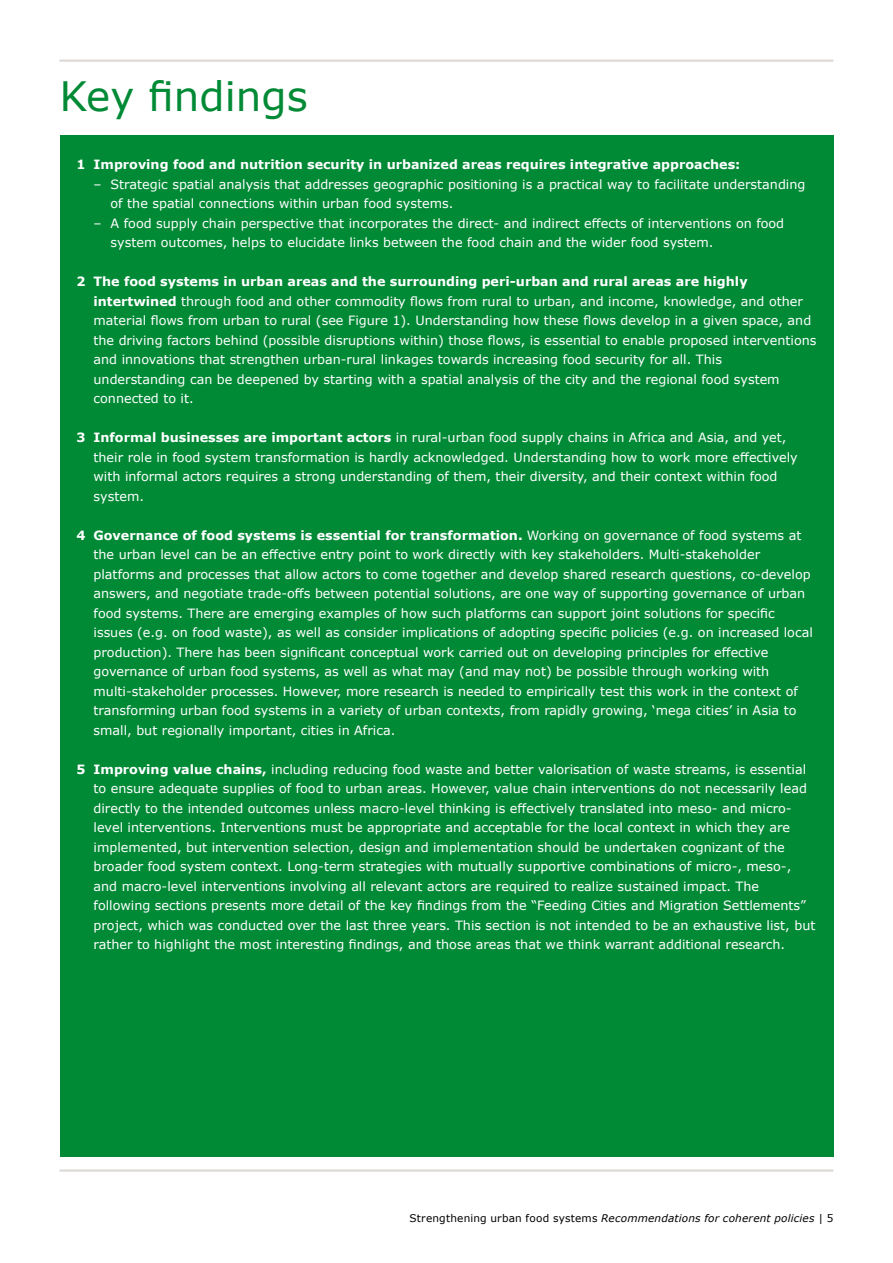
<style>
.page{position:relative;width:893px;height:1263px;background:#fff}
.page>*{position:absolute;margin:0;border:0;box-sizing:border-box;transform-origin:0 0}
.H1_Kop{font:40.5px "Verdana";color:#008a36}
.t1{font:12.75px/19.5px "Verdana";color:#fff}
.t2{font:700 12.75px "Verdana";color:#fff}
.t3{font:italic 10.5px "Verdana";letter-spacing:.015em;color:#000}
.s1{font-weight:700}
.s2{font-style:normal}
</style>
<div class="page">
<div style="left:60px;top:135px;width:773px;height:1022px;background:#008a36"></div>
<hr style="left:60px;top:60px;width:773px;height:2px;background:#dedad6">
<hr style="left:60px;top:1169px;width:773px;height:3px;background:#dedad6">
<h1 class="H1_Kop" style="left:60px;top:68px;width:250px">Key findings</h1>
<p class="t2" style="left:77px;top:155px;width:665px">1 Improving food and nutrition security in urbanized areas requires integrative approaches:</p>
<p class="t1" style="left:111px;top:174px;width:696px;text-indent:-17px">– Strategic spatial analysis that addresses geographic positioning is a practical way to facilitate understanding of the spatial connections within urban food systems.</p>
<p class="t1" style="left:111px;top:213px;width:675px;text-indent:-17px">– A food supply chain perspective that incorporates the direct- and indirect effects of interventions on food system outcomes, helps to elucidate links between the food chain and the wider food system.</p>
<p class="t1" style="left:94px;top:272px;width:724px;text-indent:-17px"><span class="s1">2 The food systems in urban areas and the surrounding peri-urban and rural areas are highly intertwined</span> through food and other commodity flows from rural to urban, and income, knowledge, and other material flows from urban to rural (see Figure 1). Understanding how these flows develop in a given space, and the driving factors behind (possible disruptions within) those flows, is essential to enable proposed interventions and innovations that strengthen urban-rural linkages towards increasing food security for all. This understanding can be deepened by starting with a spatial analysis of the city and the regional food system connected to it.</p>
<p class="t1" style="left:94px;top:428px;width:706px;text-indent:-17px"><span class="s1">3 Informal businesses are important actors</span> in rural-urban food supply chains in Africa and Asia, and yet, their role in food system transformation is hardly acknowledged. Understanding how to work more effectively with informal actors requires a strong understanding of them, their diversity, and their context within food system.</p>
<p class="t1" style="left:94px;top:525px;width:721px;text-indent:-17px"><span class="s1">4 Governance of food systems is essential for transformation.</span> Working on governance of food systems at the urban level can be an effective entry point to work directly with key stakeholders. Multi-stakeholder platforms and processes that allow actors to come together and develop shared research questions, co-develop answers, and negotiate trade-offs between potential solutions, are one way of supporting governance of urban food systems. There are emerging examples of how such platforms can support joint solutions for specific issues (e.g. on food waste), as well as consider implications of adopting specific policies (e.g. on increased local production). There has been significant conceptual work carried out on developing principles for effective governance of urban food systems, as well as what may (and may not) be possible through working with multi-stakeholder processes. However, more research is needed to empirically test this work in the context of transforming urban food systems in a variety of urban contexts, from rapidly growing, ‘mega cities’ in Asia to small, but regionally important, cities in Africa.</p>
<p class="t1" style="left:94px;top:759px;width:723px;text-indent:-17px"><span class="s1">5 Improving value chains,</span> including reducing food waste and better valorisation of waste streams, is essential to ensure adequate supplies of food to urban areas. However, value chain interventions do not necessarily lead directly to the intended outcomes unless macro-level thinking is effectively translated into meso- and micro&shy;level interventions. Interventions must be appropriate and acceptable for the local context in which they are implemented, but intervention selection, design and implementation should be undertaken cognizant of the broader food system context. Long-term strategies with mutually supportive combinations of micro-, meso-, and macro-level interventions involving all relevant actors are required to realize sustained impact. The following sections presents more detail of the key findings from the “Feeding Cities and Migration Settlements” project, which was conducted over the last three years. This section is not intended to be an exhaustive list, but rather to highlight the most interesting findings, and those areas that we think warrant additional research.</p>
<p class="t3" style="left:410px;top:1211px;width:425px"><span class="s2">Strengthening urban food systems</span> Recommendations for coherent policies <span class="s2">| 5</span></p>
</div>
